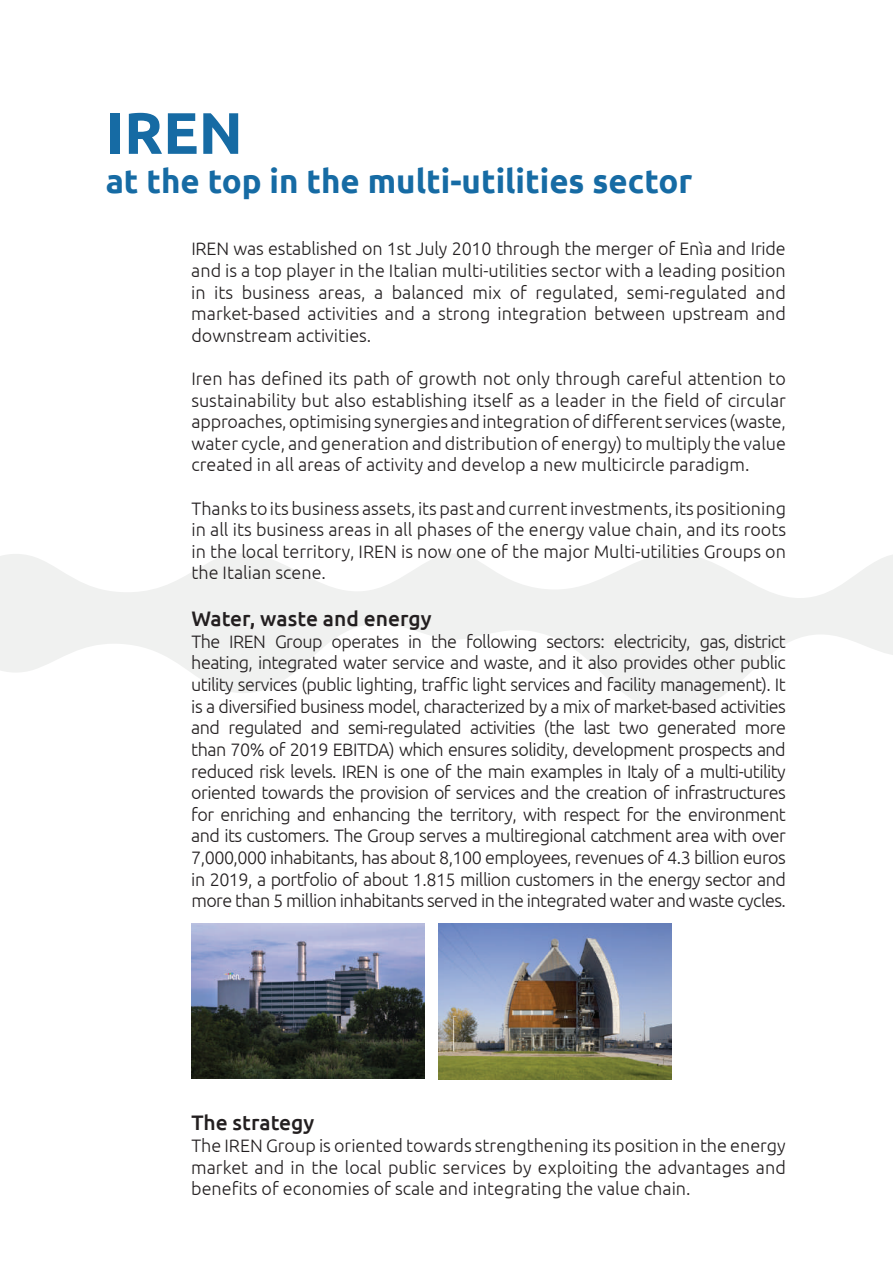
<style>
.page{position:relative;width:893px;height:1263px;background:#fff}
.page>*{position:absolute;margin:0;border:0;box-sizing:border-box;transform-origin:0 0}
.t1{font:700 58.5px "Ubuntu";color:#166ba4}
.t2{font:700 33px "Ubuntu";color:#166ba4}
.t3{font:500 21px "Ubuntu";color:#231f20}
.t4{font:300 18px/21.6px "Ubuntu";color:#231f20;text-align:justify}
</style>
<div class="page">
<svg style="left:0;top:553px;width:893px;height:157px;fill:#f0f1f0"></svg>
<img style="left:439px;top:924px;width:232px;height:155px">
<img style="left:191px;top:924px;width:233px;height:155px">
<h1 class="t1" style="left:106px;top:98px;width:139px">IREN</h1>
<h2 class="t2" style="left:106px;top:162px;width:588px">at the top in the multi-utilities sector</h2>
<p class="t4" style="left:191px;top:238px;width:596px">IREN was established on 1st July 2010 through the merger of Enìa and Iride and is a top player in the Italian multi-utilities sector with a leading position in its business areas, a balanced mix of regulated, semi-regulated and market-based activities and a strong integration between upstream and downstream activities.</p>
<p class="t4" style="left:191px;top:367px;width:596px">Iren has defined its path of growth not only through careful attention to sustainability but also establishing itself as a leader in the field of circular approaches,optimisingsynergies andintegrationofdifferent services (waste, water cycle, and generation and distribution of energy) to multiply the value created in all areas of activity and develop a new multicircle paradigm.</p>
<p class="t4" style="left:191px;top:497px;width:596px">Thanks toitsbusiness assets, itspast andcurrentinvestments, itspositioning in all its business areas in all phases of the energy value chain, and its roots in the local territory, IREN is now one of the major Multi-utilities Groups on the Italian scene.</p>
<p class="t3" style="left:191px;top:605px;width:242px">Water, waste and energy</p>
<p class="t4" style="left:191px;top:630px;width:596px">The IREN Group operates in the following sectors: electricity, gas, district heating, integrated water service and waste, and it also provides other public utility services (public lighting, traffic light services and facility management). It is a diversified business model, characterized by a mix of market-based activities and regulated and semi-regulated activities (the last two generated more than 70% of 2019 EBITDA) which ensures solidity, development prospects and reduced risk levels. IREN is one of the main examples in Italy of a multi-utility oriented towards the provision of services and the creation of infrastructures for enriching and enhancing the territory, with respect for the environment and its customers. The Group serves a multiregional catchment area with over 7,000,000 inhabitants, has about 8,100 employees, revenues of 4.3 billion euros in 2019, a portfolio of about 1.815 million customers in the energy sector and more than 5 million inhabitants served in the integrated water and waste cycles.</p>
<p class="t3" style="left:191px;top:1109px;width:125px">The strategy</p>
<p class="t4" style="left:191px;top:1134px;width:596px">The IREN Group is oriented towards strengthening its position in the energy market and in the local public services by exploiting the advantages and benefits of economies of scale and integrating the value chain.</p>
</div>
